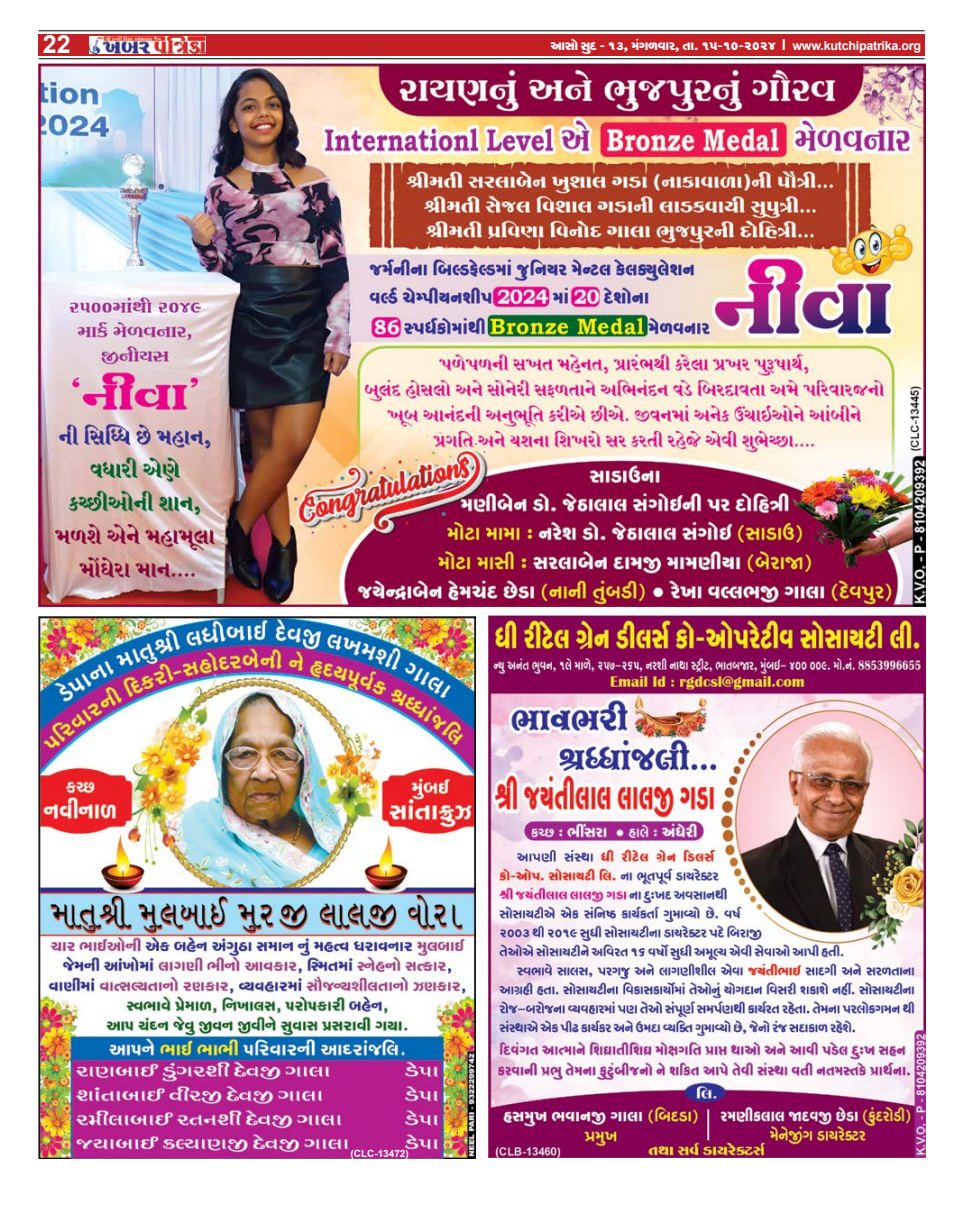
<style>
.page{position:relative;width:964px;height:1205px;background:#fff}
.page>*{position:absolute;margin:0;border:0;box-sizing:border-box;transform-origin:0 0}
.t1{font:700 25px "Arial";color:#fff}
.t2{font:15px "SHREE GUJ7";letter-spacing:-.02em;color:#fff}
.t3{font:700 10px "Arial";color:#fff}
.s1{font-family:"Arial";font-weight:700}
.s2{font-family:"Arial";font-weight:700;font-size:12.5px}
</style>
<div class="page">
<img style="left:39px;top:617px;width:437px;height:542px">
<img style="left:39px;top:64px;width:886px;height:542px">
<img style="left:488px;top:615px;width:437px;height:542px">
<div style="left:39px;top:34px;width:886px;height:21px;background:#c22025"></div>
<hr style="left:39px;top:58px;width:885px;height:1px;background:#000">
<hr style="left:39px;top:30px;width:885px;height:1px;background:#000">
<img style="left:89px;top:36px;width:116px;height:17px">
<h1 class="t1" style="left:43px;top:27px;width:29px">22</h1>
<p class="t2" style="left:550px;top:38px;width:372px">Apkp¡ kyv$ - 13, d„Nmhpf, sp. 15-10-2024 <span class="s1">I</span> <span class="s2">www.kutchipatrika.org</span></p>
<p class="t3" style="left:350px;top:1147px;width:60px">(CLC-13472)</p>
</div>
